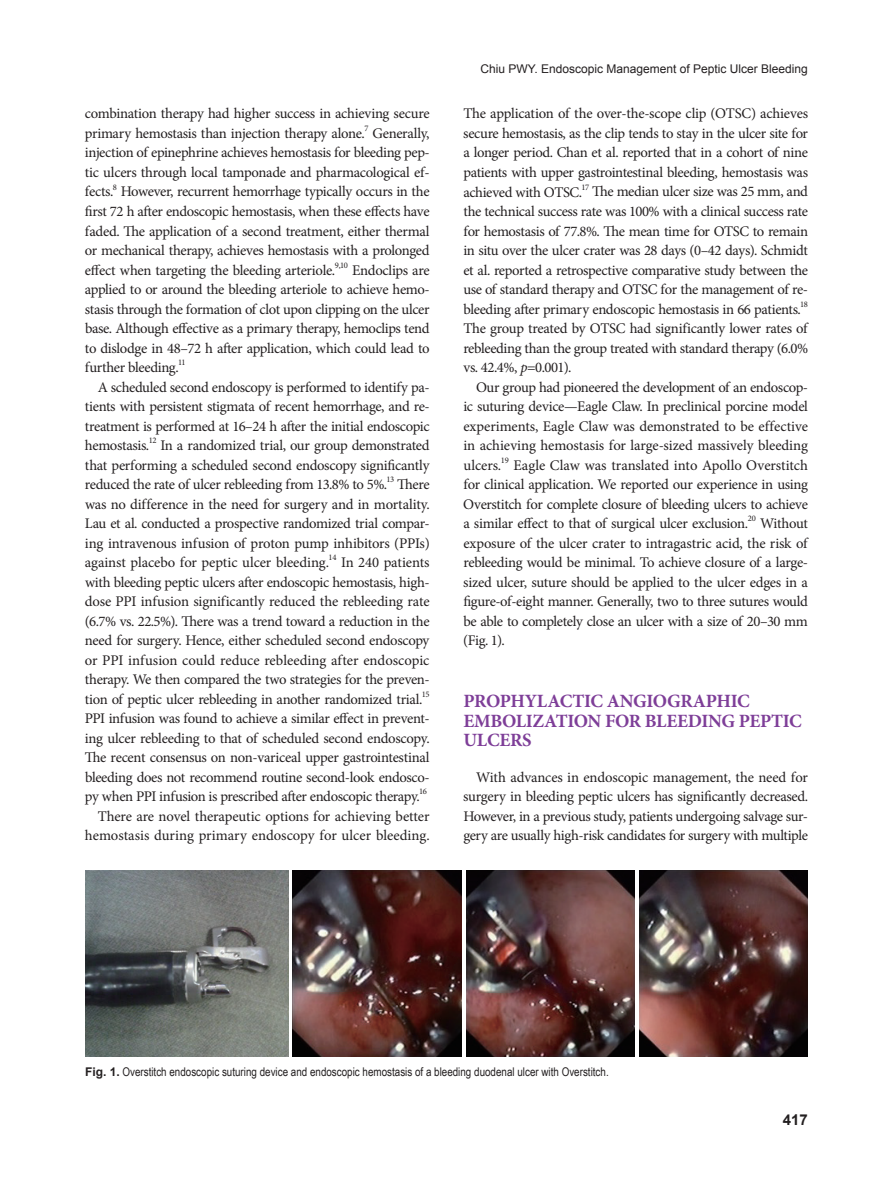
<style>
.page{position:relative;width:893px;height:1191px;background:#fff}
.page>*{position:absolute;margin:0;border:0;box-sizing:border-box;transform-origin:0 0}
.t1{font:700 18.75px "Minion Pro";letter-spacing:-.015em;color:#7e3e98}
.t2{font:700 15px "Arial";color:#231f20}
.t3{font:14.7px/19.5px "Minion Pro";letter-spacing:-.025em;color:#231f20;text-align:justify}
.t4{font:14.7px/19.5px "Minion Pro";letter-spacing:-.005em;color:#231f20;text-align:right}
.t5{font:12px "Arial Narrow";color:#231f20}
.t6{font:12px "Arial";color:#231f20}
.t7{font:8.55px "Minion Pro";letter-spacing:-.05em;color:#231f20}
.s1{font-style:italic}
.s2{font-family:"Arial";font-weight:700}
</style>
<div class="page">
<img style="left:85px;top:870px;width:203px;height:186px">
<img style="left:293px;top:870px;width:169px;height:186px">
<img style="left:466px;top:870px;width:169px;height:186px">
<img style="left:639px;top:870px;width:169px;height:186px">
<p class="t3" style="left:85px;top:104px;width:346px">combination therapy had higher success in achieving secure primary hemostasis than injection therapy alone.</p>
<p class="t7" style="left:364px;top:123px;width:6px">7</p>
<p class="t3" style="left:85px;top:124px;width:346px;text-indent:288px">Generally, injection of epinephrine achieves hemostasis for bleeding pep&shy;tic ulcers through local tamponade and pharmacological ef&shy;fects.</p>
<p class="t7" style="left:113px;top:181px;width:6px">8</p>
<p class="t3" style="left:85px;top:182px;width:346px;text-indent:36px">However, recurrent hemorrhage typically occurs in the first 72 h after endoscopic hemostasis, when these effects have faded. The application of a second treatment, either thermal or mechanical therapy, achieves hemostasis with a prolonged effect when targeting the bleeding arteriole.</p>
<p class="t7" style="left:335px;top:259px;width:15px">9,10</p>
<p class="t3" style="left:85px;top:260px;width:346px;text-indent:267px">Endoclips are applied to or around the bleeding arteriole to achieve hemo&shy;stasis through the formation of clot upon clipping on the ulcer base. Although effective as a primary therapy, hemoclips tend to dislodge in 48–72 h after application, which could lead to further bleeding.</p>
<p class="t7" style="left:178px;top:357px;width:9px">11</p>
<p class="t3" style="left:85px;top:377px;width:346px;text-indent:13px">A scheduled second endoscopy is performed to identify pa&shy;tients with persistent stigmata of recent hemorrhage, and re&shy;treatment is performed at 16–24 h after the initial endoscopic hemostasis.</p>
<p class="t7" style="left:149px;top:435px;width:9px">12</p>
<p class="t3" style="left:85px;top:436px;width:346px;text-indent:76px">In a randomized trial, our group demonstrated that performing a scheduled second endoscopy significantly reduced the rate of ulcer rebleeding from 13.8% to 5%.</p>
<p class="t7" style="left:386px;top:474px;width:9px">13</p>
<p class="t3" style="left:85px;top:475px;width:346px;text-indent:312px">There was no difference in the need for surgery and in mortality.<br>Lau et al. conducted a prospective randomized trial compar&shy;ing intravenous infusion of proton pump inhibitors (PPIs) against placebo for peptic ulcer bleeding.</p>
<p class="t7" style="left:329px;top:552px;width:10px">14</p>
<p class="t3" style="left:85px;top:553px;width:346px;text-indent:256px">In 240 patients with bleeding peptic ulcers after endoscopic hemostasis, high&shy;dose PPI infusion significantly reduced the rebleeding rate (6.7% vs. 22.5%). There was a trend toward a reduction in the need for surgery. Hence, either scheduled second endoscopy or PPI infusion could reduce rebleeding after endoscopic therapy. We then compared the two strategies for the preven&shy;tion of peptic ulcer rebleeding in another randomized trial.</p>
<p class="t7" style="left:422px;top:688px;width:9px">15</p>
<p class="t3" style="left:85px;top:709px;width:346px">PPI infusion was found to achieve a similar effect in prevent&shy;ing ulcer rebleeding to that of scheduled second endoscopy.<br>The recent consensus on non-variceal upper gastrointestinal bleeding does not recommend routine second-look endosco&shy;py when PPI infusion is prescribed after endoscopic therapy.</p>
<p class="t7" style="left:419px;top:786px;width:9px">16</p>
<p class="t4" style="left:85px;top:806px;width:346px">There are novel therapeutic options for achieving better hemostasis during primary endoscopy for ulcer bleeding.</p>
<p class="t6" style="left:481px;top:61px;width:329px">Chiu PWY. Endoscopic Management of Peptic Ulcer Bleeding</p>
<p class="t3" style="left:463px;top:104px;width:346px">The application of the over-the-scope clip (OTSC) achieves secure hemostasis, as the clip tends to stay in the ulcer site for a longer period. Chan et al. reported that in a cohort of nine patients with upper gastrointestinal bleeding, hemostasis was achieved with OTSC.</p>
<p class="t7" style="left:581px;top:181px;width:9px">17</p>
<p class="t3" style="left:463px;top:182px;width:346px;text-indent:129px">The median ulcer size was 25 mm, and the technical success rate was 100% with a clinical success rate for hemostasis of 77.8%. The mean time for OTSC to remain in situ over the ulcer crater was 28 days (0–42 days). Schmidt et al. reported a retrospective comparative study between the use of standard therapy and OTSC for the management of re&shy;bleeding after primary endoscopic hemostasis in 66 patients.</p>
<p class="t7" style="left:800px;top:298px;width:9px">18</p>
<p class="t3" style="left:463px;top:319px;width:346px">The group treated by OTSC had significantly lower rates of rebleeding than the group treated with standard therapy (6.0% vs. 42.4%, <span class="s1">p</span>=0.001).</p>
<p class="t3" style="left:463px;top:377px;width:346px;text-indent:13px">Our group had pioneered the development of an endoscop&shy;ic suturing device—Eagle Claw. In preclinical porcine model experiments, Eagle Claw was demonstrated to be effective in achieving hemostasis for large-sized massively bleeding ulcers.</p>
<p class="t7" style="left:501px;top:454px;width:9px">19</p>
<p class="t3" style="left:463px;top:455px;width:346px;text-indent:50px">Eagle Claw was translated into Apollo Overstitch for clinical application. We reported our experience in using Overstitch for complete closure of bleeding ulcers to achieve a similar effect to that of surgical ulcer exclusion.</p>
<p class="t7" style="left:748px;top:513px;width:10px">20</p>
<p class="t3" style="left:463px;top:514px;width:346px;text-indent:297px">Without exposure of the ulcer crater to intragastric acid, the risk of rebleeding would be minimal. To achieve closure of a large&shy;sized ulcer, suture should be applied to the ulcer edges in a figure-of-eight manner. Generally, two to three sutures would be able to completely close an ulcer with a size of 20–30 mm (Fig. 1).</p>
<p class="t1" style="left:463px;top:688px;width:24px">PROP</p>
<p class="t1" style="left:510px;top:688px;width:50px">HYLACTIC</p>
<p class="t1" style="left:607px;top:688px;width:87px">ANGIO GRAP</p>
<p class="t1" style="left:716px;top:688px;width:25px">HIC</p>
<p class="t1" style="left:463px;top:707px;width:14px">EMBO</p>
<p class="t1" style="left:516px;top:707px;width:41px">LIZATION</p>
<p class="t1" style="left:605px;top:707px;width:74px">FOR BLEEDIN</p>
<p class="t1" style="left:721px;top:707px;width:29px">G PEPTIC</p>
<p class="t1" style="left:463px;top:727px;width:37px">ULCER</p>
<p class="t1" style="left:522px;top:727px;width:11px">S</p>
<p class="t3" style="left:463px;top:767px;width:346px;text-indent:13px">With advances in endoscopic management, the need for surgery in bleeding peptic ulcers has significantly decreased.<br>However, in a previous study, patients undergoing salvage sur&shy;gery are usually high-risk candidates for surgery with multiple</p>
<p class="t5" style="left:85px;top:1062px;width:525px"><span class="s2">Fig. 1.</span> Overstitch endoscopic suturing device and endoscopic hemostasis of a bleeding duodenal ulcer with Overstitch.</p>
<p class="t2" style="left:783px;top:1109px;width:27px">417</p>
</div>
